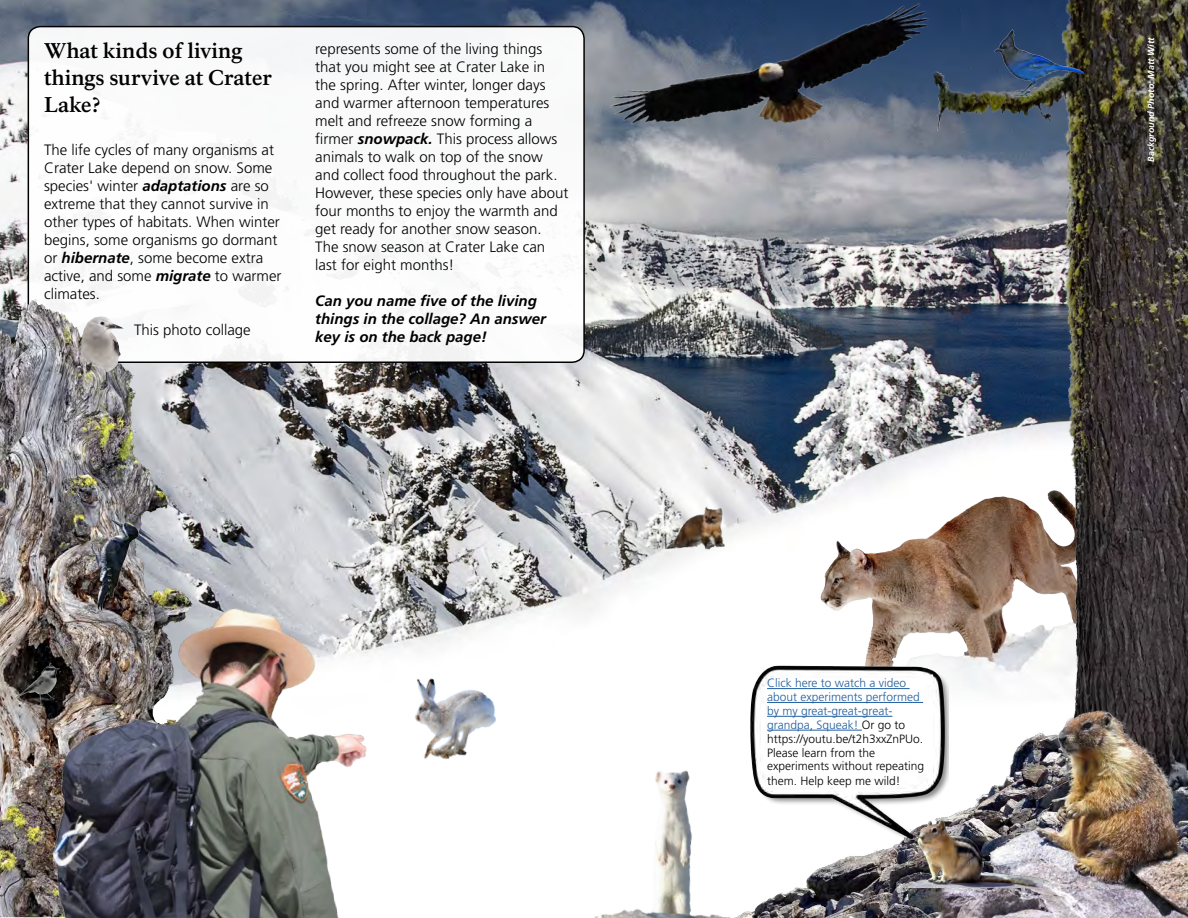
<style>
.page{position:relative;width:1188px;height:918px;background:#fff}
.page>*{position:absolute;margin:0;border:0;box-sizing:border-box;transform-origin:0 0}
.t1{font:700 21px/27px "NPS Rawlinson OT";letter-spacing:-.005em;color:#000}
.t2{font:300 15px/18px "Frutiger LT Std";color:#000}
.t3{font:italic 700 15px/18px "Frutiger LT Std";color:#000}
.t4{font:300 12px/14px "Frutiger LT Std";color:#000}
.t5{font:italic 700 9px "Frutiger LT Std";color:#fff}
.s1{font-weight:700;font-style:italic}
.s2{color:#215e9e}
</style>
<div class="page">
<img style="left:0;top:0;width:928px;height:918px">
<div style="left:28px;top:27px;width:556px;height:335px;background:#fff;border-radius:12px"></div>
<img style="left:717px;top:564px;width:216px;height:354px">
<img style="left:718px;top:445px;width:210px;height:270px">
<img style="left:928px;top:0;width:260px;height:704px">
<img style="left:933px;top:704px;width:255px;height:214px">
<img style="left:907px;top:808px;width:135px;height:80px">
<img style="left:749px;top:656px;width:199px;height:200px">
<div style="left:28px;top:26px;width:557px;height:337px;border:2px solid #000;border-radius:12px"></div>
<hr style="left:767px;top:688px;width:143px;height:1px;background:#215e9e">
<hr style="left:767px;top:702px;width:156px;height:1px;background:#215e9e">
<hr style="left:767px;top:716px;width:125px;height:1px;background:#215e9e">
<hr style="left:767px;top:730px;width:95px;height:1px;background:#215e9e">
<img style="left:970px;top:22px;width:117px;height:77px">
<img style="left:561px;top:0;width:385px;height:222px">
<img style="left:654px;top:498px;width:79px;height:66px">
<img style="left:410px;top:654px;width:105px;height:131px">
<img style="left:559px;top:725px;width:171px;height:193px">
<img style="left:0;top:299px;width:224px;height:618px">
<img style="left:77px;top:316px;width:44px;height:75px">
<img style="left:70px;top:490px;width:88px;height:90px">
<img style="left:5px;top:645px;width:4px;height:73px">
<img style="left:9px;top:580px;width:401px;height:338px">
<h2 class="t1" style="left:44px;top:38px;width:230px">What kinds of living things survive at Crater<br>Lake?</h2>
<p class="t2" style="left:44px;top:141px;width:239px">The life cycles of many organisms at<br>Crater Lake depend on snow. Some species' winter <span class="s1">adaptations</span> are so extreme that they cannot survive in other types of habitats. When winter begins, some organisms go dormant or <span class="s1">hibernate</span>, some become extra active, and some <span class="s1">migrate</span> to warmer climates.</p>
<p class="t2" style="left:134px;top:321px;width:118px">This photo collage</p>
<p class="t2" style="left:315px;top:40px;width:255px">represents some of the living things that you might see at Crater Lake in the spring. After winter, longer days and warmer afternoon temperatures melt and refreeze snow forming a frmer <span class="s1">snowpack.</span> This process allows animals to walk on top of the snow and collect food throughout the park.<br>However, these species only have about four months to enjoy the warmth and get ready for another snow season.<br>The snow season at Crater Lake can last for eight months!</p>
<p class="t3" style="left:315px;top:291px;width:232px">Can you name fve of the living things in the collage? An answer key is on the back page!</p>
<p class="t4" style="left:767px;top:676px;width:159px"><span class="s2">Click here to watch a video about experiments performed by my great-great-great&shy;grandpa, Squeak!</span> Or go to https://youtu.be/t2h3xxZnPUo.<br>Please learn from the experiments without repeating them. Help keep me wild!</p>
<p class="t5" style="left:1146px;top:162px;width:126px;rotate:-90deg">Background Photo: Matt Witt</p>
</div>
